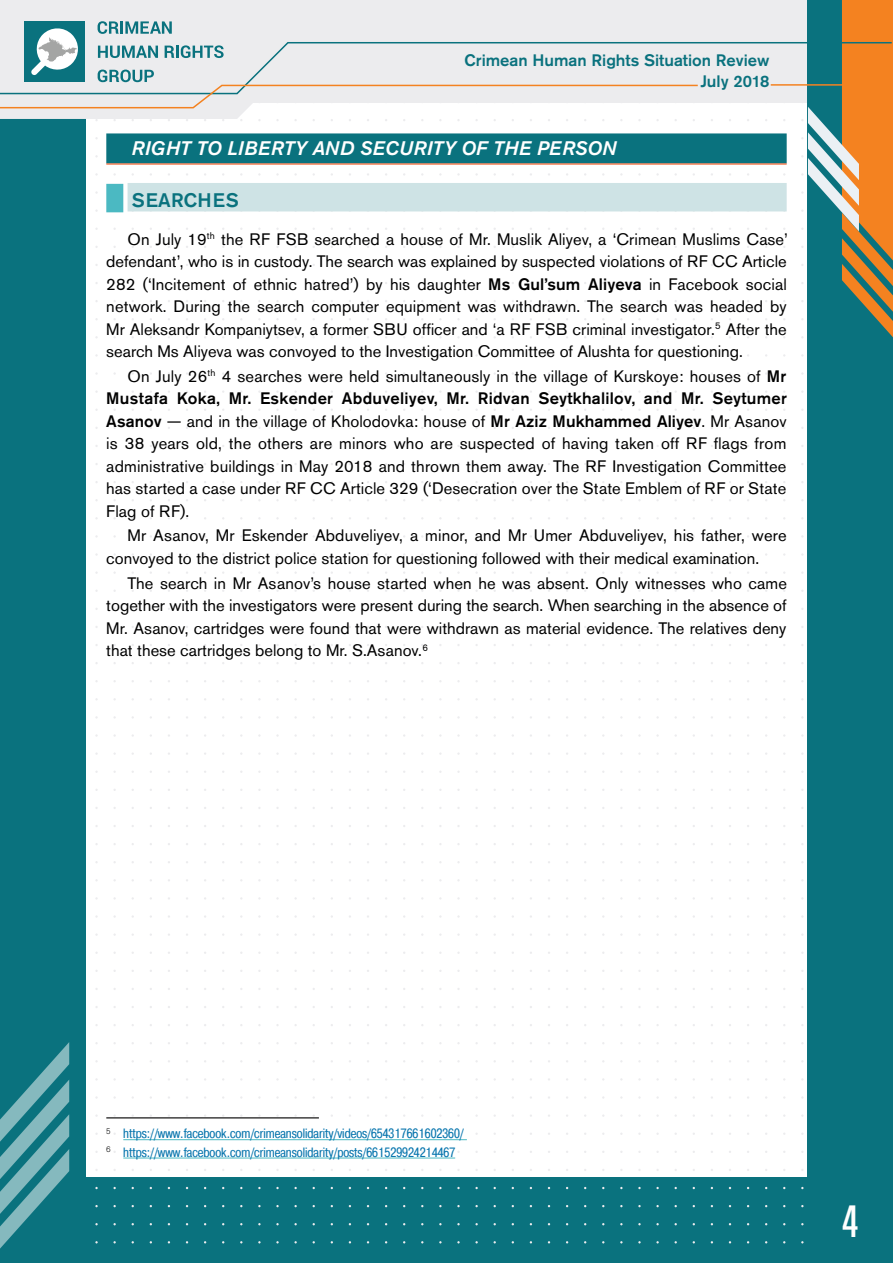
<style>
.page{position:relative;width:893px;height:1263px;background:#fff}
.page>*{position:absolute;margin:0;border:0;box-sizing:border-box;transform-origin:0 0}
.t1{font:500 condensed 45px "Akzidenz Grotesk Pro";color:#fff}
.t2{font:italic 500 19.5px "Akzidenz Grotesk Pro";letter-spacing:.03em;color:#fff}
.t3{font:500 19.5px "Akzidenz Grotesk Pro";letter-spacing:.01em;color:#0a727e}
.t4{font:16.5px/22.5px "Akzidenz Grotesk Pro";color:#000;text-align:justify}
.t5{font:500 16.5px/20.7px "Akzidenz Grotesk Pro";color:#0a727e;text-align:right}
.t6{font:13.5px/18.3px "Pragmatica Cond C";color:#0976ae}
.s1{font-weight:500}
</style>
<div class="page">
<div style="left:0;top:1178px;width:893px;height:85px;background:#0a727e"></div>
<div style="left:0;top:0;width:85px;height:1263px;background:#0a727e"></div>
<svg style="left:0;top:0;width:837px;height:119px;fill:#ececee"></svg>
<div style="left:808px;top:1px;width:85px;height:1262px;background:#0a727e"></div>
<svg style="left:837px;top:0;width:56px;height:338px"></svg>
<svg style="left:801px;top:101px;width:58px;height:130px"></svg>
<svg style="left:0;top:1042px;width:69px;height:206px"></svg>
<div style="left:24px;top:21px;width:61px;height:61px;background:#0a727e"></div>
<svg style="left:38px;top:28px;width:39px;height:13px"></svg>
<svg style="left:0;top:41px;width:893px;height:54px;background:#d3d6d2"></svg>
<svg style="left:0;top:83px;width:699px;height:26px"></svg>
<hr style="left:771px;top:84px;width:122px;height:2px;background:#f48220">
<svg style="left:98px;top:21px;width:21px;height:13px"></svg>
<svg style="left:121px;top:21px;width:17px;height:13px"></svg>
<svg style="left:140px;top:21px;width:21px;height:13px"></svg>
<svg style="left:98px;top:46px;width:22px;height:12px"></svg>
<svg style="left:122px;top:46px;width:13px;height:12px"></svg>
<svg style="left:136px;top:46px;width:22px;height:12px"></svg>
<svg style="left:162px;top:21px;width:10px;height:13px"></svg>
<svg style="left:165px;top:46px;width:9px;height:12px"></svg>
<svg style="left:176px;top:45px;width:14px;height:13px"></svg>
<svg style="left:193px;top:46px;width:20px;height:12px"></svg>
<svg style="left:214px;top:45px;width:10px;height:13px"></svg>
<svg style="left:98px;top:65px;width:21px;height:20px"></svg>
<svg style="left:120px;top:65px;width:13px;height:20px"></svg>
<svg style="left:133px;top:65px;width:21px;height:20px"></svg>
<div style="left:106px;top:133px;width:681px;height:30px;background:#0a727e"></div>
<hr style="left:106px;top:163px;width:681px;height:2px;background:#f15a22">
<div style="left:128px;top:183px;width:659px;height:28px;background:#cee3e5"></div>
<div style="left:106px;top:184px;width:17px;height:28px;background:#4bb9c2"></div>
<hr style="left:106px;top:1117px;width:213px;height:1px;background:#000">
<hr style="left:123px;top:1139px;width:344px;height:1px;background:#4bb9c2">
<hr style="left:123px;top:1158px;width:332px;height:1px;background:#4bb9c2">
<p class="t5" style="left:464px;top:49px;width:306px">Crimean Human Rights Situation Review<br>July 2018</p>
<p class="t2" style="left:132px;top:135px;width:486px">RIGHT TO LIBERTY AND SECURITY OF THE PERSON</p>
<p class="t3" style="left:132px;top:188px;width:109px">SEARCHES</p>
<p class="t4" style="left:106px;top:228px;width:683px;text-indent:21px">On July 19<sup>th</sup> the RF FSB searched a house of Mr. Muslik Aliyev, a ‘Crimean Muslims Case’ defendant’, who is in custody. The search was explained by suspected violations of RF CC Article 282 (‘Incitement of ethnic hatred’) by his daughter <span class="s1">Ms Gul’sum Aliyeva</span> in Facebook social network. During the search computer equipment was withdrawn. The search was headed by Mr Aleksandr Kompaniytsev, a former SBU officer and ‘a RF FSB criminal investigator.<sup>5</sup> After the search Ms Aliyeva was convoyed to the Investigation Committee of Alushta for questioning.</p>
<p class="t4" style="left:106px;top:365px;width:682px;text-indent:21px">On July 26<sup>th</sup> 4 searches were held simultaneously in the village of Kurskoye: houses of <span class="s1">Mr Mustafa Koka, Mr. Eskender Abduveliyev, Mr. Ridvan Seytkhalilov, and Mr. Seytumer Asanov</span> — and in the village of Kholodovka: house of <span class="s1">Mr Aziz Mukhammed Aliyev</span>. Mr Asanov is 38 years old, the others are minors who are suspected of having taken off RF flags from administrative buildings in May 2018 and thrown them away. The RF Investigation Committee has started a case under RF CC Article 329 (‘Desecration over the State Emblem of RF or State Flag of RF).</p>
<p class="t4" style="left:106px;top:524px;width:682px;text-indent:21px">Mr Asanov, Mr Eskender Abduveliyev, a minor, and Mr Umer Abduveliyev, his father, were convoyed to the district police station for questioning followed with their medical examination.</p>
<p class="t4" style="left:106px;top:571px;width:682px;text-indent:21px">The search in Mr Asanov’s house started when he was absent. Only witnesses who came together with the investigators were present during the search. When searching in the absence of Mr. Asanov, cartridges were found that were withdrawn as material evidence. The relatives deny that these cartridges belong to Mr. S.Asanov.<sup>6</sup></p>
<p class="t6" style="left:106px;top:1124px;width:359px"><sup>5</sup> https://www.facebook.com/crimeansolidarity/videos/654317661602360/<br><sup>6</sup> https://www.facebook.com/crimeansolidarity/posts/661529924214467</p>
<h1 class="t1" style="left:842px;top:1192px;width:17px">4</h1>
</div>
